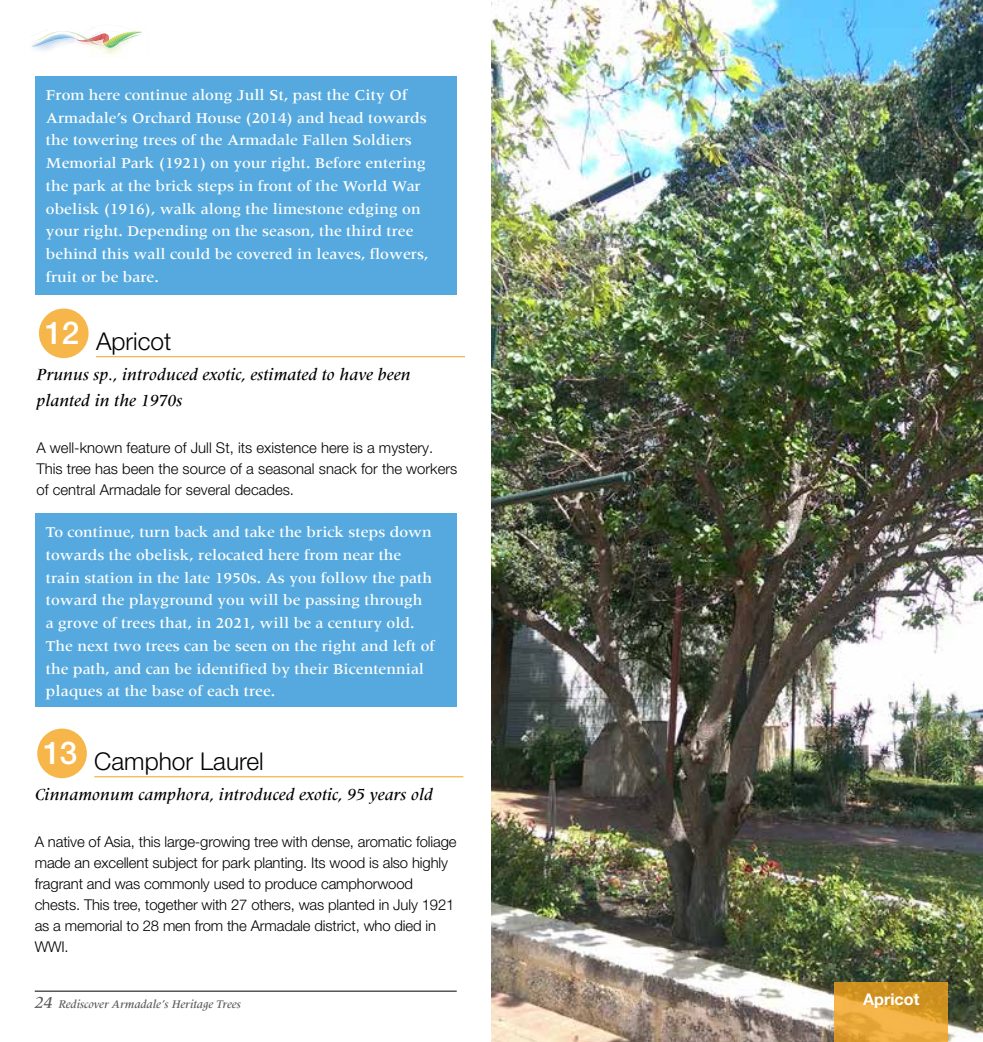
<style>
.page{position:relative;width:983px;height:1042px;background:#fff}
.page>*{position:absolute;margin:0;border:0;box-sizing:border-box;transform-origin:0 0}
.t1{font:500 31.5px "Helvetica Neue LT Pro";color:#fff}
.t2{font:300 24.5px "Helvetica Neue LT Pro";color:#000}
.t3{font:italic 500 17.5px/26.2px "Meridien Com";letter-spacing:.01em;color:#000}
.t4{font:700 16.1px "Helvetica Neue LT Pro";color:#fff}
.t5{font:500 15.75px/22.8px "Meridien";color:#fff}
.t6{font:300 14.88px/21px "Helvetica Neue LT Pro";letter-spacing:-.01em;color:#000}
.t7{font:italic 500 12.25px "Meridien";color:#58595b}
.s1{font-size:17.5px}
</style>
<div class="page">
<hr style="left:35px;top:991px;width:421px;height:1px;background:#000">
<img style="left:30px;top:28px;width:40px;height:10px">
<img style="left:44px;top:38px;width:26px;height:3px">
<svg style="left:47px;top:38px;width:9px;height:2px"></svg>
<img style="left:30px;top:41px;width:40px;height:7px">
<svg style="left:70px;top:27px;width:73px;height:31px"></svg>
<div style="left:39px;top:308px;width:50px;height:50px;background:#f6b64a;border-radius:50%"></div>
<hr style="left:96px;top:356px;width:369px;height:1px;background:#f4a41d">
<div style="left:35px;top:76px;width:421px;height:218px;background:#55a9de"></div>
<div style="left:35px;top:513px;width:421px;height:194px;background:#55a9de"></div>
<div style="left:37px;top:728px;width:50px;height:50px;background:#f6b64a;border-radius:50%"></div>
<hr style="left:94px;top:776px;width:369px;height:1px;background:#f4a41d">
<img style="left:491px;top:0;width:491px;height:1042px">
<svg style="left:834px;top:982px;width:113px;height:60px;background:#e1a232"></svg>
<p class="t5" style="left:46px;top:83px;width:384px">From here continue along Jull St, past the City Of Armadale’s Orchard House (2014) and head towards the towering trees of the Armadale Fallen Soldiers Memorial Park (1921) on your right. Before entering the park at the brick steps in front of the World War obelisk (1916), walk along the limestone edging on your right. Depending on the season, the third tree behind this wall could be covered in leaves, flowers, fruit or be bare.</p>
<h1 class="t1" style="left:45px;top:314px;width:36px">12</h1>
<h2 class="t2" style="left:96px;top:326px;width:77px">Apricot</h2>
<p class="t3" style="left:36px;top:361px;width:375px">Prunus sp., introduced exotic, estimated to have been planted in the 1970s</p>
<p class="t6" style="left:36px;top:437px;width:422px">A well-known feature of Jull St, its existence here is a mystery.<br>This tree has been the source of a seasonal snack for the workers of central Armadale for several decades.</p>
<p class="t5" style="left:46px;top:520px;width:390px">To continue, turn back and take the brick steps down towards the obelisk, relocated here from near the train station in the late 1950s. As you follow the path toward the playground you will be passing through<br>a grove of trees that, in 2021, will be a century old.<br>The next two trees can be seen on the right and left of the path, and can be identified by their Bicentennial plaques at the base of each tree.</p>
<h1 class="t1" style="left:43px;top:734px;width:36px">13</h1>
<h2 class="t2" style="left:94px;top:746px;width:171px">Camphor Laurel</h2>
<p class="t3" style="left:35px;top:781px;width:399px">Cinnamonum camphora, introduced exotic, 95 years old</p>
<p class="t6" style="left:35px;top:831px;width:423px">A native of Asia, this large-growing tree with dense, aromatic foliage made an excellent subject for park planting. Its wood is also highly fragrant and was commonly used to produce camphorwood chests. This tree, together with 27 others, was planted in July 1921 as a memorial to 28 men from the Armadale district, who died in WWI.</p>
<p class="t7" style="left:35px;top:997px;width:207px"><span class="s1">24</span> Rediscover Armadale’s Heritage Trees</p>
<p class="t4" style="left:863px;top:989px;width:58px">Apricot</p>
</div>
